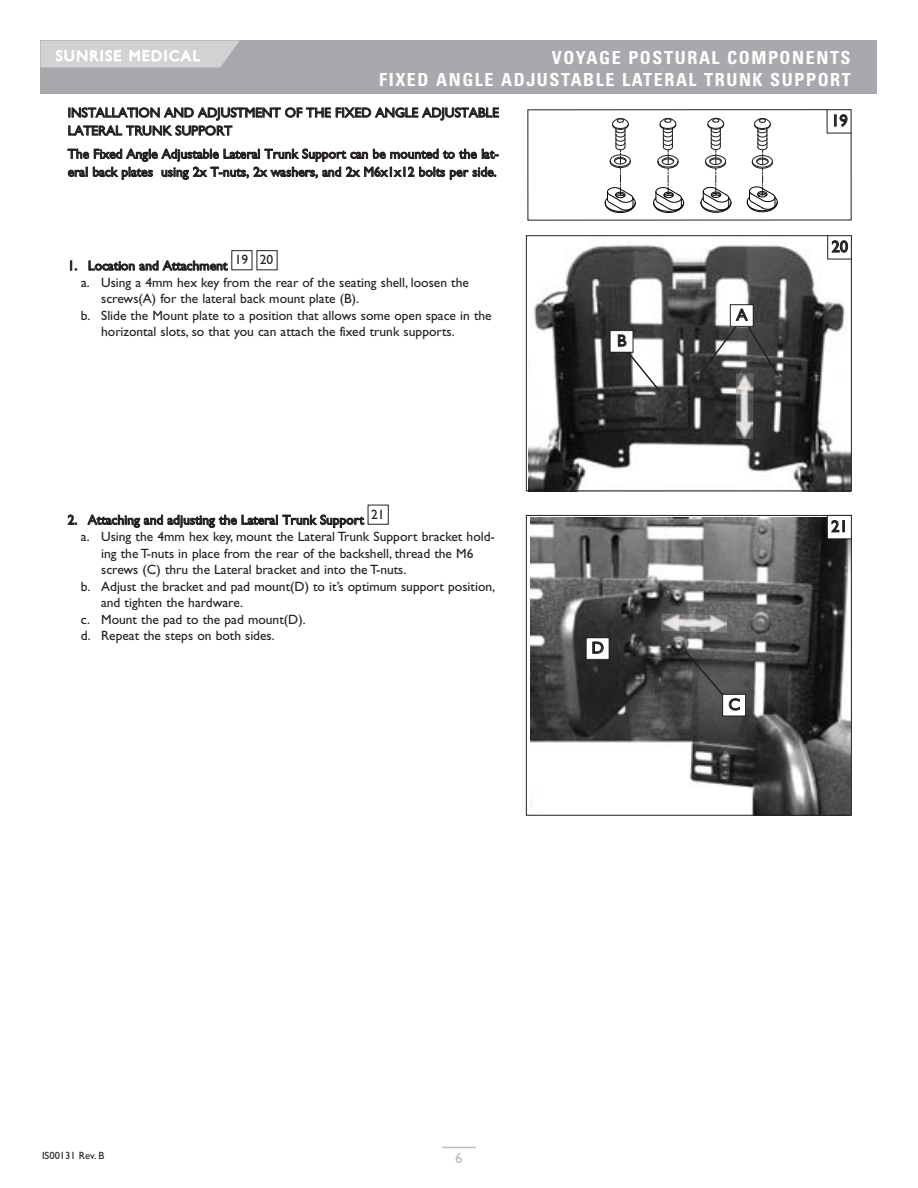
<style>
.page{position:relative;width:918px;height:1188px;background:#fff}
.page>*{position:absolute;margin:0;border:0;box-sizing:border-box;transform-origin:0 0}
.t1{font:700 condensed 18px/21.6px "Univers LT Std";letter-spacing:.09em;color:#fff;text-align:right}
.t2{font:16.5px "Gill Sans Std";color:#231f20}
.t3{font:15px "Gill Sans Std";color:#bcbdc0}
.t4{font:13.5px/18px "Gill Sans Std";color:#231f20}
.t5{font:10.5px "Gill Sans Std";color:#231f20}
</style>
<div class="page">
<div style="left:40px;top:40px;width:838px;height:54px;background:#a8a9ad"></div>
<svg style="left:40px;top:40px;width:200px;height:28px;background:#d2d3d5"></svg>
<hr style="left:442px;top:1147px;width:34px;height:1px;background:#bcbdc0">
<svg style="left:68px;top:107px;width:431px;height:29px"></svg>
<svg style="left:68px;top:149px;width:430px;height:31px"></svg>
<svg style="left:70px;top:261px;width:7px;height:9px"></svg>
<svg style="left:89px;top:260px;width:139px;height:11px"></svg>
<svg style="left:68px;top:515px;width:9px;height:10px"></svg>
<svg style="left:87px;top:515px;width:277px;height:13px"></svg>
<div style="left:368px;top:505px;width:21px;height:20px;border:1px solid #231f20"></div>
<img style="left:530px;top:517px;width:320px;height:297px">
<div style="left:526px;top:515px;width:326px;height:301px;border:1px solid #231f20"></div>
<img style="left:528px;top:245px;width:323px;height:247px">
<div style="left:526px;top:235px;width:326px;height:256px;border:1px solid #231f20"></div>
<div style="left:828px;top:236px;width:23px;height:23px;background:#fff"></div>
<div style="left:827px;top:235px;width:25px;height:24px;border:1px solid #231f20"></div>
<svg style="left:832px;top:240px;width:16px;height:13px"></svg>
<div style="left:827px;top:515px;width:24px;height:24px;background:#fff"></div>
<div style="left:827px;top:515px;width:25px;height:24px;border:1px solid #231f20"></div>
<svg style="left:831px;top:520px;width:14px;height:12px"></svg>
<div style="left:723px;top:694px;width:23px;height:22px;background:#fff"></div>
<div style="left:722px;top:694px;width:24px;height:22px;border:1px solid #231f20"></div>
<div style="left:730px;top:305px;width:23px;height:21px;background:#fff"></div>
<div style="left:730px;top:304px;width:24px;height:23px;border:1px solid #231f20"></div>
<svg style="left:699px;top:308px;width:82px;height:70px;background:#636363"></svg>
<div style="left:586px;top:638px;width:23px;height:21px;background:#fff"></div>
<div style="left:586px;top:637px;width:24px;height:23px;border:1px solid #231f20"></div>
<svg style="left:592px;top:642px;width:12px;height:12px"></svg>
<svg style="left:700px;top:118px;width:32px;height:95px"></svg>
<svg style="left:747px;top:118px;width:31px;height:94px"></svg>
<svg style="left:653px;top:118px;width:31px;height:95px"></svg>
<svg style="left:605px;top:118px;width:31px;height:95px"></svg>
<div style="left:827px;top:109px;width:24px;height:24px;border:1px solid #231f20"></div>
<svg style="left:834px;top:114px;width:14px;height:13px"></svg>
<img style="left:736px;top:373px;width:17px;height:66px">
<div style="left:610px;top:331px;width:23px;height:21px;background:#fff"></div>
<div style="left:610px;top:330px;width:23px;height:23px;border:1px solid #231f20"></div>
<svg style="left:618px;top:335px;width:43px;height:58px"></svg>
<svg style="left:683px;top:649px;width:57px;height:62px;background:#585858"></svg>
<img style="left:661px;top:613px;width:66px;height:20px">
<h1 class="t1" style="left:379px;top:49px;width:473px">VOYAGE POSTURAL COMPONENTS<br>FIXED ANGLE ADJUSTABLE LATERAL TRUNK SUPPORT</h1>
<p class="t4" style="left:68px;top:105px;width:433px">INSTALLATION AND ADJUSTMENT OF THE FIXED ANGLE ADJUSTABLE<br>LATERAL TRUNK SUPPORT</p>
<p class="t4" style="left:68px;top:146px;width:433px">The Fixed Angle Adjustable Lateral Trunk Support can be mounted to the lat&shy;eral back plates using 2x T-nuts, 2x washers, and 2x M6x1x12 bolts per side.</p>
<p class="t2" style="left:831px;top:114px;width:18px">19</p>
<p class="t4" style="left:235px;top:252px;width:40px">19 20</p>
<p class="t4" style="left:68px;top:258px;width:161px">1. Location and Attachment</p>
<p class="t4" style="left:81px;top:274px;width:389px">a. Using a 4mm hex key from the rear of the seating shell, loosen the</p>
<p class="t4" style="left:101px;top:291px;width:259px">screws(A) for the lateral back mount plate (B).</p>
<p class="t4" style="left:81px;top:307px;width:412px">b. Slide the Mount plate to a position that allows some open space in the</p>
<p class="t4" style="left:101px;top:324px;width:355px">horizontal slots, so that you can attach the fixed trunk supports.</p>
<p class="t4" style="left:371px;top:507px;width:15px">21</p>
<p class="t4" style="left:68px;top:512px;width:298px">2. Attaching and adjusting the Lateral Trunk Support</p>
<p class="t4" style="left:81px;top:529px;width:416px">a. Using the 4mm hex key, mount the Lateral Trunk Support bracket hold-</p>
<p class="t4" style="left:101px;top:545px;width:374px">ing the T-nuts in place from the rear of the backshell, thread the M6</p>
<p class="t4" style="left:101px;top:562px;width:307px">screws (C) thru the Lateral bracket and into the T-nuts.</p>
<p class="t4" style="left:81px;top:578px;width:416px">b. Adjust the bracket and pad mount(D) to it’s optimum support position,</p>
<p class="t4" style="left:101px;top:595px;width:143px">and tighten the hardware.</p>
<p class="t4" style="left:81px;top:611px;width:226px">c. Mount the pad to the pad mount(D).</p>
<p class="t4" style="left:81px;top:628px;width:195px">d. Repeat the steps on both sides.</p>
<p class="t2" style="left:617px;top:334px;width:11px">B</p>
<p class="t2" style="left:592px;top:642px;width:14px">D</p>
<p class="t2" style="left:736px;top:309px;width:13px">A</p>
<p class="t2" style="left:728px;top:698px;width:13px">C</p>
<p class="t2" style="left:832px;top:240px;width:18px">20</p>
<p class="t2" style="left:831px;top:520px;width:18px">21</p>
<p class="t5" style="left:42px;top:1152px;width:64px">IS00131 Rev. B</p>
<p class="t3" style="left:455px;top:1152px;width:9px">6</p>
</div>
